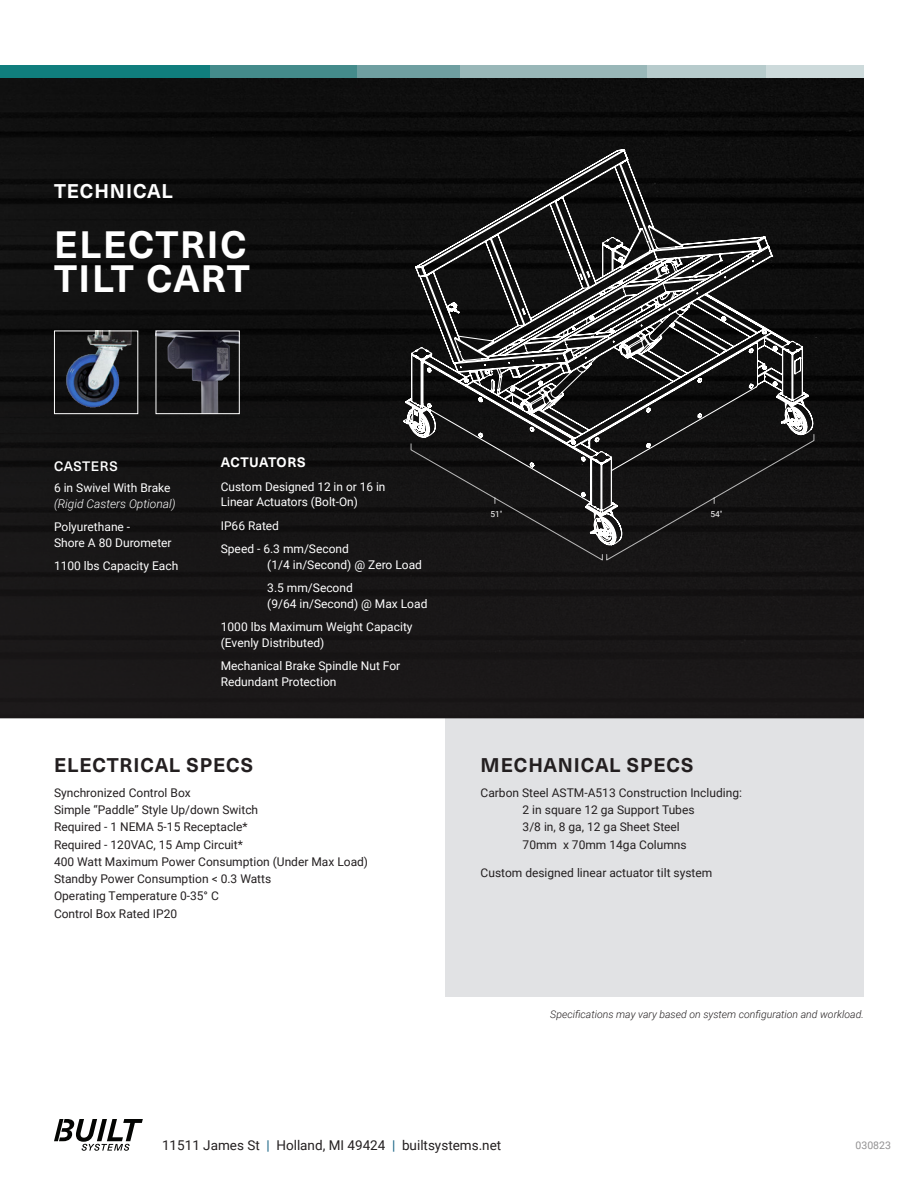
<style>
.page{position:relative;width:918px;height:1188px;background:#fff}
.page>*{position:absolute;margin:0;border:0;box-sizing:border-box;transform-origin:0 0}
.t1{font:700 37.5px/34.5px "Neue Haas Unica W1 G";letter-spacing:.04em;color:#fff}
.t2{font:700 19.5px "Neue Haas Unica W1 G";letter-spacing:.05em;color:#231f20}
.t3{font:700 19.5px "Neue Haas Unica W1 G";letter-spacing:.045em;color:#fff}
.t4{font:13.5px "Roboto";color:#231f20}
.t5{font:700 13.5px "Neue Haas Unica W1 G";letter-spacing:.025em;color:#fff}
.t6{font:500 13.5px "Neue Haas Unica W1 G";letter-spacing:.035em;color:#fff}
.Paragraph_Style_1{font:12px "Roboto";color:#231f20}
.t7{font:12px/15.8px "Roboto";color:#fff}
.t8{font:italic 300 12px/15.8px "Roboto";color:#fff}
.t9{font:italic 300 10.5px "Roboto";color:#231f20}
.t10{font:10.5px "Roboto";color:#929192}
.t11{font:8.25px "Roboto";color:#fff}
.s1{font-weight:400;font-style:normal}
.s2{color:#136082}
</style>
<div class="page">
<svg style="left:54px;top:1119px;width:89px;height:32px"></svg>
<div style="left:446px;top:652px;width:418px;height:345px;background:#e1e2e4"></div>
<img style="left:0;top:78px;width:864px;height:640px">
<div style="left:0;top:65px;width:262px;height:13px;background:#107e7d"></div>
<div style="left:210px;top:65px;width:187px;height:13px;background:#448b8b"></div>
<div style="left:357px;top:65px;width:116px;height:13px;background:#6f9fa1"></div>
<div style="left:461px;top:65px;width:190px;height:13px;background:#99b7b8"></div>
<div style="left:647px;top:65px;width:136px;height:13px;background:#b7cbcc"></div>
<div style="left:766px;top:65px;width:98px;height:13px;background:#cddadb"></div>
<img style="left:56px;top:332px;width:80px;height:80px">
<div style="left:54px;top:330px;width:84px;height:84px;border:1px solid #fff"></div>
<img style="left:158px;top:332px;width:80px;height:80px">
<div style="left:156px;top:330px;width:84px;height:84px;border:1px solid #fff"></div>
<div style="left:411px;top:546px;width:403px;height:15px;background:#171616"></div>
<svg style="left:403px;top:149px;width:411px;height:397px"></svg>
<p class="t3" style="left:54px;top:177px;width:120px">TECHNICAL</p>
<p class="t1" style="left:54px;top:225px;width:197px">ELECTRIC<br>TILT CART</p>
<p class="t6" style="left:54px;top:456px;width:65px">CASTERS</p>
<p class="t8" style="left:54px;top:480px;width:123px"><span class="s1">6 in Swivel With Brake </span>(Rigid Casters Optional)</p>
<p class="t7" style="left:54px;top:519px;width:119px">Polyurethane -<br>Shore A 80 Durometer</p>
<p class="t7" style="left:54px;top:558px;width:126px">1100 lbs Capacity Each</p>
<p class="t5" style="left:221px;top:452px;width:86px">ACTUATORS</p>
<p class="t7" style="left:221px;top:478px;width:166px">Custom Designed 12 in or 16 in<br>Linear Actuators (Bolt-On)</p>
<p class="t7" style="left:221px;top:517px;width:60px">IP66 Rated</p>
<p class="t7" style="left:267px;top:540px;width:156px;text-indent:-46px">Speed - 6.3 mm/Second<br>(1/4 in/Second) @ Zero Load</p>
<p class="t7" style="left:267px;top:579px;width:162px">3.5 mm/Second<br>(9/64 in/Second) @ Max Load</p>
<p class="t7" style="left:221px;top:619px;width:193px">1000 lbs Maximum Weight Capacity (Evenly Distributed)</p>
<p class="t7" style="left:221px;top:658px;width:181px">Mechanical Brake Spindle Nut For<br>Redundant Protection</p>
<p class="t2" style="left:54px;top:750px;width:201px">ELECTRICAL SPECS</p>
<p class="Paragraph_Style_1" style="left:54px;top:784px;width:138px">Synchronized Control Box</p>
<p class="Paragraph_Style_1" style="left:54px;top:801px;width:206px">Simple “Paddle” Style Up/down Switch</p>
<p class="Paragraph_Style_1" style="left:54px;top:819px;width:195px">Required - 1 NEMA 5-15 Receptacle*</p>
<p class="Paragraph_Style_1" style="left:54px;top:836px;width:190px">Required - 120VAC, 15 Amp Circuit*</p>
<p class="Paragraph_Style_1" style="left:54px;top:853px;width:316px">400 Watt Maximum Power Consumption (Under Max Load)</p>
<p class="Paragraph_Style_1" style="left:54px;top:870px;width:219px">Standby Power Consumption &lt; 0.3 Watts</p>
<p class="Paragraph_Style_1" style="left:54px;top:888px;width:166px">Operating Temperature 0-35° C</p>
<p class="Paragraph_Style_1" style="left:54px;top:905px;width:125px">Control Box Rated IP20</p>
<p class="t11" style="left:491px;top:508px;width:13px">51"</p>
<p class="t11" style="left:710px;top:508px;width:13px">54"</p>
<p class="t2" style="left:481px;top:750px;width:214px">MECHANICAL SPECS</p>
<p class="Paragraph_Style_1" style="left:481px;top:784px;width:263px">Carbon Steel ASTM-A513 Construction Including:</p>
<p class="Paragraph_Style_1" style="left:523px;top:801px;width:173px">2 in square 12 ga Support Tubes</p>
<p class="Paragraph_Style_1" style="left:523px;top:819px;width:159px">3/8 in, 8 ga, 12 ga Sheet Steel</p>
<p class="Paragraph_Style_1" style="left:523px;top:836px;width:166px">70mm x 70mm 14ga Columns</p>
<p class="Paragraph_Style_1" style="left:481px;top:864px;width:233px">Custom designed linear actuator tilt system</p>
<p class="t9" style="left:550px;top:1007px;width:315px">Specifications may vary based on system configuration and workload.</p>
<p class="t4" style="left:162px;top:1135px;width:341px">11511 James St <span class="s2">|</span> Holland, MI 49424 <span class="s2">|</span> builtsystems.net</p>
<p class="t10" style="left:856px;top:1138px;width:37px">030823</p>
</div>
